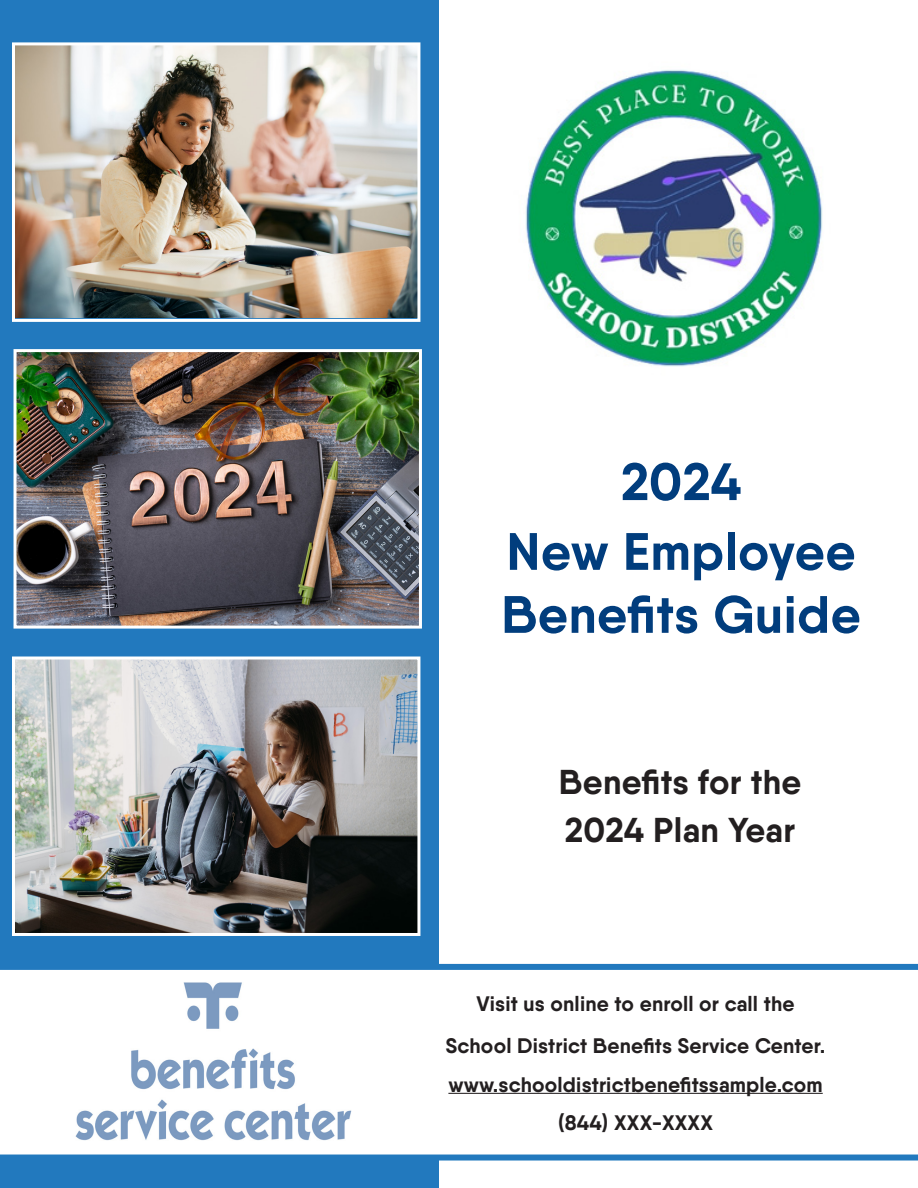
<style>
.page{position:relative;width:918px;height:1188px;background:#fff}
.page>*{position:absolute;margin:0;border:0;box-sizing:border-box;transform-origin:0 0}
.t1{font:700 52.5px/63px "Qanelas";letter-spacing:.01em;color:#013d7d}
.t2{font:700 34.5px "Qanelas";letter-spacing:.01em;color:#231f20}
.t3{font:700 21px "Qanelas";letter-spacing:.01em;color:#231f20}
</style>
<div class="page">
<div style="left:0;top:0;width:438px;height:1188px;background:#2279be"></div>
<svg style="left:0;top:964px;width:918px;height:197px"></svg>
<img style="left:71px;top:979px;width:285px;height:165px">
<img style="left:16px;top:46px;width:400px;height:272px">
<div style="left:12px;top:42px;width:408px;height:280px;border:3px solid #fff"></div>
<img style="left:16px;top:661px;width:400px;height:271px">
<div style="left:12px;top:657px;width:408px;height:279px;border:3px solid #fff"></div>
<img style="left:525px;top:69px;width:298px;height:298px">
<img style="left:18px;top:353px;width:400px;height:272px">
<div style="left:14px;top:349px;width:408px;height:280px;border:3px solid #fff"></div>
<p class="t1" style="left:621px;top:450px;width:122px">2024</p>
<p class="t1" style="left:501px;top:520px;width:361px">New Employee<br>Benefits Guide</p>
<p class="t2" style="left:559px;top:760px;width:244px">Benefits for the</p>
<p class="t2" style="left:565px;top:808px;width:232px">2024 Plan Year</p>
<p class="t3" style="left:477px;top:990px;width:319px">Visit us online to enroll or call the</p>
<p class="t3" style="left:446px;top:1033px;width:381px">School District Benefits Service Center.</p>
<p class="t3" style="left:448px;top:1071px;width:376px">www.schooldistrictbenefitssample.com</p>
<p class="t3" style="left:558px;top:1110px;width:156px">(844) XXX-XXXX</p>
</div>
